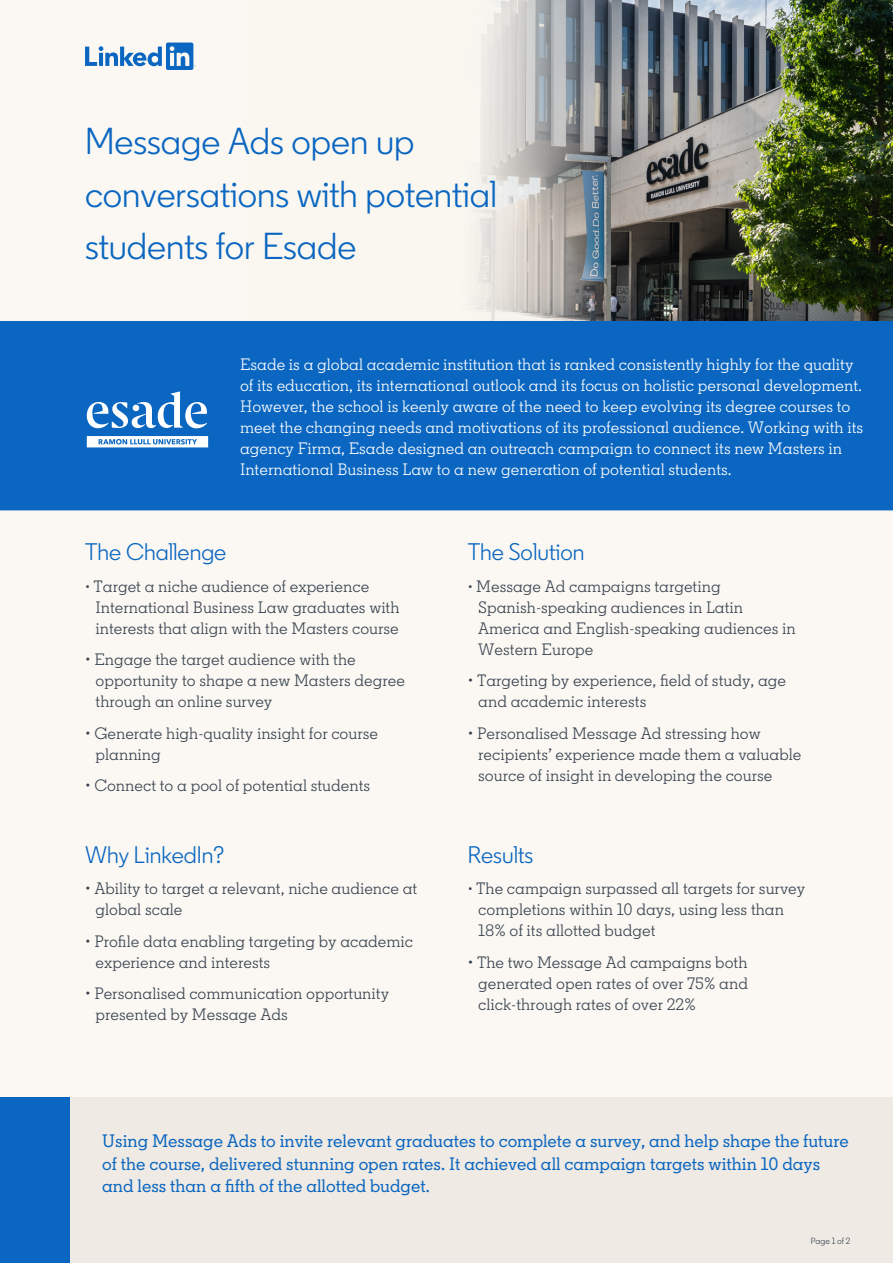
<style>
.page{position:relative;width:893px;height:1263px;background:#fbf8f3}
.page>*{position:absolute;margin:0;border:0;box-sizing:border-box;transform-origin:0 0}
.t1{font:37.5px/52.5px "Community";color:#0a66c0}
.t2{font:24px "Community";color:#0a66c0}
.t3{font:500 18px/22.5px "Community Slab";color:#0a66c0}
.t4{font:16.5px/21px "Community Slab";color:#38434f}
.t5{font:16.5px/21px "Community Slab";color:#fff}
.t6{font:9px "Community";color:#38434f}
.s1{font-size:15px}
</style>
<div class="page">
<img style="left:610px;top:0;width:283px;height:321px">
<svg style="left:473px;top:0;width:137px;height:321px;background:#b4b5b5"></svg>
<div style="left:0;top:1097px;width:893px;height:166px;background:#efeae4"></div>
<svg style="left:85px;top:43px;width:111px;height:27px"></svg>
<div style="left:0;top:321px;width:893px;height:189px;background:#0a66c0"></div>
<div style="left:0;top:1097px;width:70px;height:166px;background:#0a66c0"></div>
<svg style="left:87px;top:391px;width:120px;height:37px"></svg>
<svg style="left:87px;top:436px;width:121px;height:11px"></svg>
<h1 class="t1" style="left:85px;top:115px;width:414px">Message Ads open up conversations with potential students for Esade</h1>
<p class="t5" style="left:240px;top:354px;width:625px">Esade is a global academic institution that is ranked consistently highly for the quality of its education, its international outlook and its focus on holistic personal development.<br>However, the school is keenly aware of the need to keep evolving its degree courses to meet the changing needs and motivations of its professional audience. Working with its agency Firma, Esade designed an outreach campaign to connect its new Masters in International Business Law to a new generation of potential students.</p>
<h2 class="t2" style="left:85px;top:537px;width:143px">The Challenge</h2>
<p class="t4" style="left:96px;top:575px;width:305px;text-indent:-11px"><span class="s1">•</span> Target a niche audience of experience<br>International Business Law graduates with interests that align with the Masters course</p>
<p class="t4" style="left:96px;top:649px;width:311px;text-indent:-10px">• Engage the target audience with the opportunity to shape a new Masters degree through an online survey</p>
<p class="t4" style="left:96px;top:722px;width:284px;text-indent:-10px">• Generate high-quality insight for course planning</p>
<p class="t4" style="left:85px;top:775px;width:287px">• Connect to a pool of potential students</p>
<h2 class="t2" style="left:85px;top:840px;width:141px">Why LinkedIn?</h2>
<p class="t4" style="left:96px;top:878px;width:323px;text-indent:-10px">• Ability to target a relevant, niche audience at global scale</p>
<p class="t4" style="left:96px;top:930px;width:319px;text-indent:-10px">• Profile data enabling targeting by academic experience and interests</p>
<p class="t4" style="left:96px;top:983px;width:295px;text-indent:-10px">• Personalised communication opportunity presented by Message Ads</p>
<h2 class="t2" style="left:468px;top:537px;width:118px">The Solution</h2>
<p class="t4" style="left:478px;top:575px;width:319px;text-indent:-11px"><span class="s1">•</span> Message Ad campaigns targeting<br>Spanish-speaking audiences in Latin<br>America and English-speaking audiences in<br>Western Europe</p>
<p class="t4" style="left:478px;top:670px;width:309px;text-indent:-10px">• Targeting by experience, field of study, age and academic interests</p>
<p class="t4" style="left:478px;top:722px;width:325px;text-indent:-10px">• Personalised Message Ad stressing how recipients’ experience made them a valuable source of insight in developing the course</p>
<h2 class="t2" style="left:468px;top:840px;width:67px">Results</h2>
<p class="t4" style="left:478px;top:878px;width:329px;text-indent:-11px"><span class="s1">•</span> The campaign surpassed all targets for survey completions within 10 days, using less than<br>18% of its allotted budget</p>
<p class="t4" style="left:478px;top:951px;width:271px;text-align:justify;text-indent:-10px">• The two Message Ad campaigns both generated open rates of over 75% and click-through rates of over 22%</p>
<p class="t3" style="left:102px;top:1130px;width:748px">Using Message Ads to invite relevant graduates to complete a survey, and help shape the future of the course, delivered stunning open rates. It achieved all campaign targets within 10 days and less than a fifth of the allotted budget.</p>
<p class="t6" style="left:811px;top:1235px;width:41px">Page 1 of 2</p>
</div>
